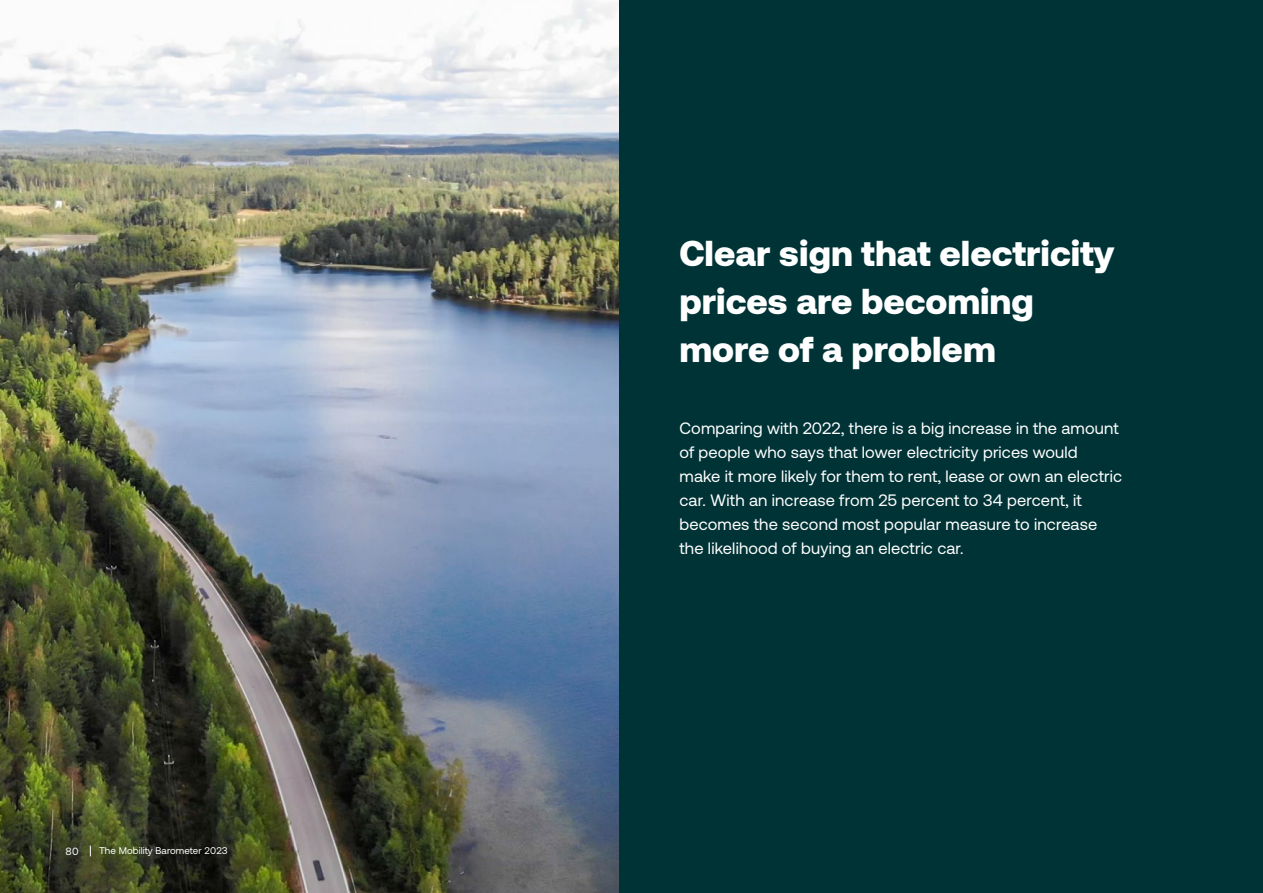
<style>
.page{position:relative;width:1263px;height:893px;background:#003336}
.page>*{position:absolute;margin:0;border:0;box-sizing:border-box;transform-origin:0 0}
.t1{font:900 36px/48px "Aeonik";color:#fff}
.t2{font:16.5px/24px "Aeonik";letter-spacing:.01em;color:#fff}
.t3{font:10.5px "Aeonik";color:#fff}
.t4{font:9.75px "Aeonik";letter-spacing:.01em;color:#fff}
</style>
<div class="page">
<img style="left:0;top:0;width:619px;height:893px">
<p class="t3" style="left:66px;top:845px;width:14px">80</p>
<p class="t4" style="left:99px;top:845px;width:130px">The Mobility Barometer 2023</p>
<h1 class="t1" style="left:679px;top:229px;width:437px">Clear sign that electricity prices are becoming more of a problem</h1>
<p class="t2" style="left:679px;top:416px;width:444px">Comparing with 2022, there is a big increase in the amount of people who says that lower electricity prices would make it more likely for them to rent, lease or own an electric car. With an increase from 25 percent to 34 percent, it becomes the second most popular measure to increase the likelihood of buying an electric car.</p>
</div>
